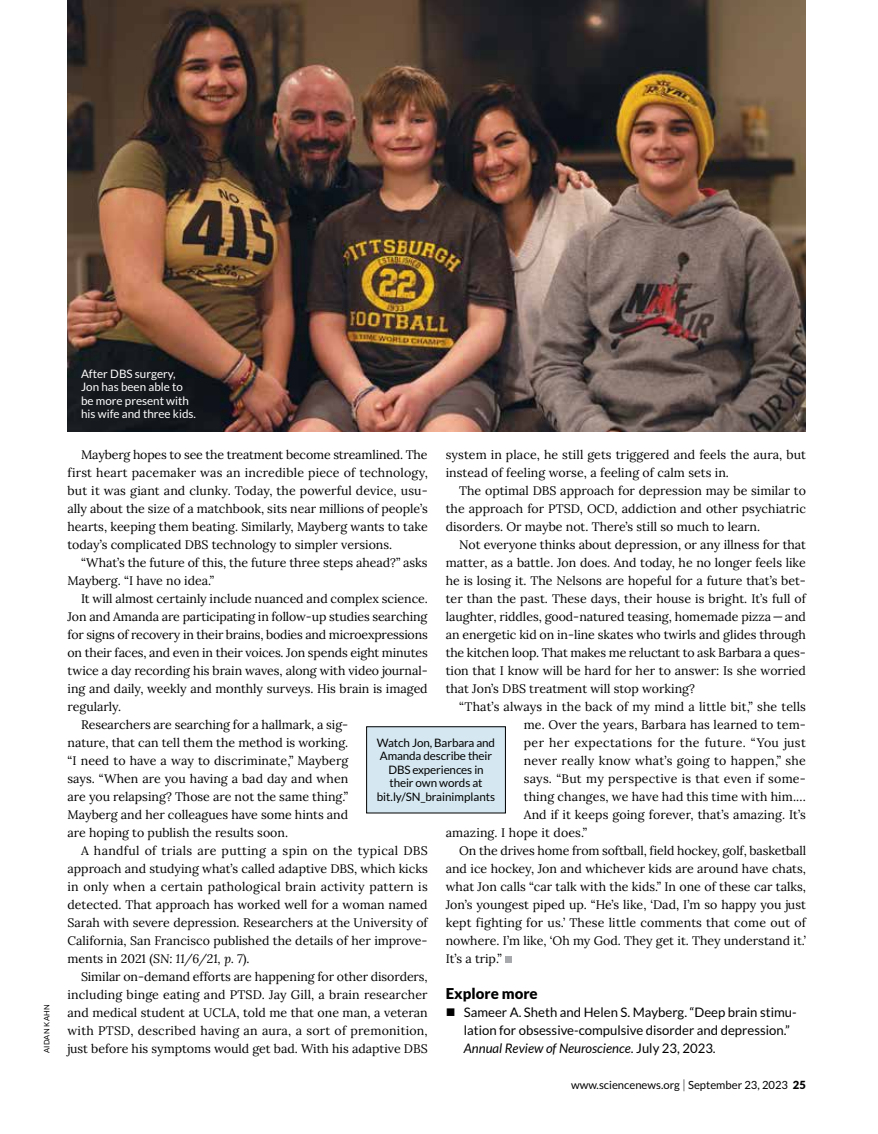
<style>
.page{position:relative;width:878px;height:1134px;background:#fff}
.page>*{position:absolute;margin:0;border:0;box-sizing:border-box;transform-origin:0 0}
.t1{font:900 15px "Lato";color:#000}
.t2{font:13.2px/18px "Lato";color:#000}
.t3{font:12.3px/18px "Lora";color:#000;text-align:justify}
.t4{font:12.3px "Lora";letter-spacing:.02em;color:#000}
.t5{font:12.3px "Lora";letter-spacing:.025em;color:#000}
.t6{font:12.3px "Lora";letter-spacing:.03em;color:#000}
.t7{font:11.7px/13.5px "Lato";letter-spacing:-.01em;color:#000;text-align:center}
.t8{font:11.7px/13.5px "Lato";color:#fff}
.t9{font:11.25px "Lato";color:#000}
.t10{font:7.5px "Lato";letter-spacing:.025em;color:#000}
.s1{font-style:italic}
.s2{font-weight:300;font-size:12.75px}
.s3{font-weight:900}
</style>
<div class="page">
<div style="left:505px;top:956px;width:7px;height:7px;background:#a7a9ac"></div>
<img style="left:68px;top:0;width:738px;height:432px">
<div style="left:366px;top:727px;width:139px;height:86px;background:#d5e7f0"></div>
<div style="left:366px;top:726px;width:140px;height:87px;border:1px solid #000"></div>
<p class="t10" style="left:43px;top:1053px;width:50px;rotate:-90deg">AIDAN KAHN</p>
<p class="t8" style="left:81px;top:367px;width:116px">After DBS surgery,<br>Jon has been able to be more present with his wife and three kids.</p>
<p class="t3" style="left:67px;top:445px;width:362px;text-indent:14px">Mayberg hopes to see the treatment become streamlined. The first heart pacemaker was an incredible piece of technology, but it was giant and clunky. Today, the powerful device, usu&shy;ally about the size of a matchbook, sits near millions of people’s hearts, keeping them beating. Similarly, Mayberg wants to take today’s complicated DBS technology to simpler versions.</p>
<p class="t3" style="left:67px;top:553px;width:361px;text-indent:14px">“What’s the future of this, the future three steps ahead?” asks<br>Mayberg. “I have no idea.”</p>
<p class="t3" style="left:81px;top:589px;width:348px">It will almost certainly include nuanced and complex science.</p>
<p class="t3" style="left:67px;top:607px;width:361px">Jon and Amanda are participating in follow-up studies searching</p>
<p class="t3" style="left:67px;top:625px;width:362px">for signs of recovery in their brains, bodies and microexpressions</p>
<p class="t3" style="left:67px;top:643px;width:362px">on their faces, and even in their voices. Jon spends eight minutes</p>
<p class="t3" style="left:67px;top:661px;width:361px">twice a day recording his brain waves, along with video journal-</p>
<p class="t3" style="left:67px;top:679px;width:361px">ing and daily, weekly and monthly surveys. His brain is imaged</p>
<p class="t3" style="left:67px;top:697px;width:55px">regularly.</p>
<p class="t3" style="left:81px;top:715px;width:269px">Researchers are searching for a hallmark, a sig-</p>
<p class="t3" style="left:67px;top:733px;width:282px">nature, that can tell them the method is working.</p>
<p class="t3" style="left:67px;top:751px;width:282px">“I need to have a way to discriminate,” Mayberg</p>
<p class="t3" style="left:67px;top:769px;width:282px">says. “When are you having a bad day and when</p>
<p class="t3" style="left:67px;top:787px;width:282px">are you relapsing? Those are not the same thing.”</p>
<p class="t3" style="left:67px;top:805px;width:282px">Mayberg and her colleagues have some hints and</p>
<p class="t3" style="left:67px;top:823px;width:222px">are hoping to publish the results soon.</p>
<p class="t5" style="left:81px;top:841px;width:348px">A handful of trials are putting a spin on the typical DBS</p>
<p class="t3" style="left:67px;top:859px;width:362px">approach and studying what’s called adaptive DBS, which kicks</p>
<p class="t4" style="left:67px;top:877px;width:362px">in only when a certain pathological brain activity pattern is</p>
<p class="t3" style="left:67px;top:895px;width:361px">detected. That approach has worked well for a woman named</p>
<p class="t3" style="left:67px;top:913px;width:362px">Sarah with severe depression. Researchers at the University of</p>
<p class="t3" style="left:67px;top:931px;width:361px">California, San Francisco published the details of her improve-</p>
<p class="t3" style="left:67px;top:949px;width:183px">ments in 2021 (<span class="s1">SN: 11/6/21, p. 7</span>).</p>
<p class="t3" style="left:81px;top:967px;width:348px">Similar on-demand efforts are happening for other disorders,</p>
<p class="t3" style="left:67px;top:985px;width:361px">including binge eating and PTSD. Jay Gill, a brain researcher</p>
<p class="t3" style="left:67px;top:1003px;width:362px">and medical student at UCLA, told me that one man, a veteran</p>
<p class="t3" style="left:67px;top:1021px;width:361px">with PTSD, described having an aura, a sort of premonition,</p>
<p class="t3" style="left:67px;top:1039px;width:362px">just before his symptoms would get bad. With his adaptive DBS</p>
<p class="t3" style="left:445px;top:445px;width:362px">system in place, he still gets triggered and feels the aura, but instead of feeling worse, a feeling of calm sets in.</p>
<p class="t3" style="left:445px;top:481px;width:362px;text-indent:14px">The optimal DBS approach for depression may be similar to the approach for PTSD, OCD, addiction and other psychiatric disorders. Or maybe not. There’s still so much to learn.</p>
<p class="t3" style="left:445px;top:535px;width:362px;text-indent:14px">Not everyone thinks about depression, or any illness for that matter, as a battle. Jon does. And today, he no longer feels like he is losing it. The Nelsons are hopeful for a future that’s bet&shy;ter than the past. These days, their house is bright. It’s full of laughter, riddles, good-natured teasing, homemade pizza—and an energetic kid on in-line skates who twirls and glides through the kitchen loop. That makes me reluctant to ask Barbara a ques&shy;tion that I know will be hard for her to answer: Is she worried that Jon’s DBS treatment will stop working?</p>
<p class="t3" style="left:459px;top:697px;width:348px">“That’s always in the back of my mind a little bit,” she tells</p>
<p class="t3" style="left:524px;top:715px;width:283px">me. Over the years, Barbara has learned to tem-</p>
<p class="t6" style="left:524px;top:734px;width:283px">per her expectations for the future. “You just</p>
<p class="t4" style="left:524px;top:752px;width:284px">never really know what’s going to happen,” she</p>
<p class="t4" style="left:524px;top:770px;width:283px">says. “But my perspective is that even if some-</p>
<p class="t3" style="left:524px;top:787px;width:284px">thing changes, we have had this time with him.…</p>
<p class="t3" style="left:524px;top:805px;width:283px">And if it keeps going forever, that’s amazing. It’s</p>
<p class="t3" style="left:445px;top:823px;width:143px">amazing. I hope it does.”</p>
<p class="t3" style="left:459px;top:841px;width:348px">On the drives home from softball, field hockey, golf, basketball</p>
<p class="t3" style="left:445px;top:859px;width:362px">and ice hockey, Jon and whichever kids are around have chats,</p>
<p class="t3" style="left:445px;top:877px;width:362px">what Jon calls “car talk with the kids.” In one of these car talks,</p>
<p class="t3" style="left:445px;top:895px;width:361px">Jon’s youngest piped up. “He’s like, ‘Dad, I’m so happy you just</p>
<p class="t3" style="left:445px;top:913px;width:361px">kept fighting for us.’ These little comments that come out of</p>
<p class="t3" style="left:445px;top:931px;width:361px">nowhere. I’m like, ‘Oh my God. They get it. They understand it.’</p>
<p class="t3" style="left:445px;top:949px;width:58px">It’s a trip.”</p>
<p class="t1" style="left:446px;top:985px;width:93px">Explore more</p>
<p class="t2" style="left:463px;top:1003px;width:334px">Sameer A. Sheth and Helen S. Mayberg. “Deep brain stimu&shy;lation for obsessive-compulsive disorder and depression.”<br><span class="s1">Annual Review of Neuroscience</span>. July 23, 2023.</p>
<p class="t7" style="left:377px;top:736px;width:120px">Watch Jon, Barbara and<br>Amanda describe their<br>DBS experiences in their own words at bit.ly/SN_brainimplants</p>
<p class="t9" style="left:571px;top:1079px;width:236px">www.sciencenews.org <span class="s2">|</span> September 23, 2023 <span class="s3">25</span></p>
</div>
